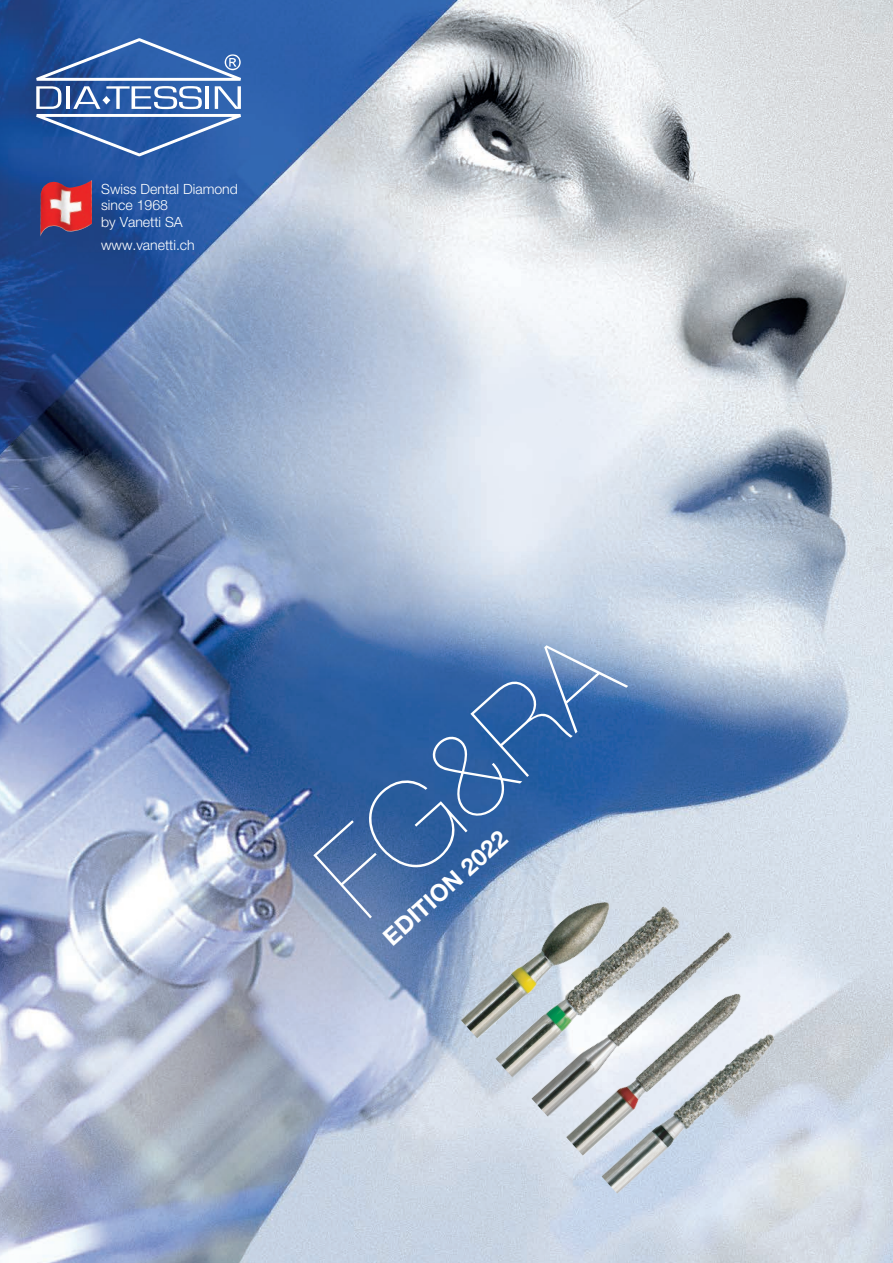
<style>
.page{position:relative;width:893px;height:1263px;background:#fff}
.page>*{position:absolute;margin:0;border:0;box-sizing:border-box;transform-origin:0 0}
.t1{font:200 118.95px "Helvetica Neue";color:#fff}
.t2{font:700 23.7px "Helvetica Neue LT Std";color:#fff}
.t3{font:300 14.1px/17px "Helvetica Neue";color:#fff}
</style>
<div class="page">
<img style="left:0;top:0;width:893px;height:1263px">
<svg style="left:36px;top:38px;width:205px;height:118px;background:#4b74b3"></svg>
<img style="left:40px;top:180px;width:52px;height:57px">
<img style="left:446px;top:811px;width:406px;height:407px">
<p class="t3" style="left:101px;top:180px;width:138px">Swiss Dental Diamond since 1968<br>by Vanetti SA</p>
<p class="t3" style="left:101px;top:236px;width:95px">www.vanetti.ch</p>
<p class="t1" style="left:291px;top:840px;width:354px;rotate:-42deg">FG&amp;RA</p>
<p class="t2" style="left:377px;top:929px;width:158px;rotate:-42deg">EDITION 2022</p>
</div>
